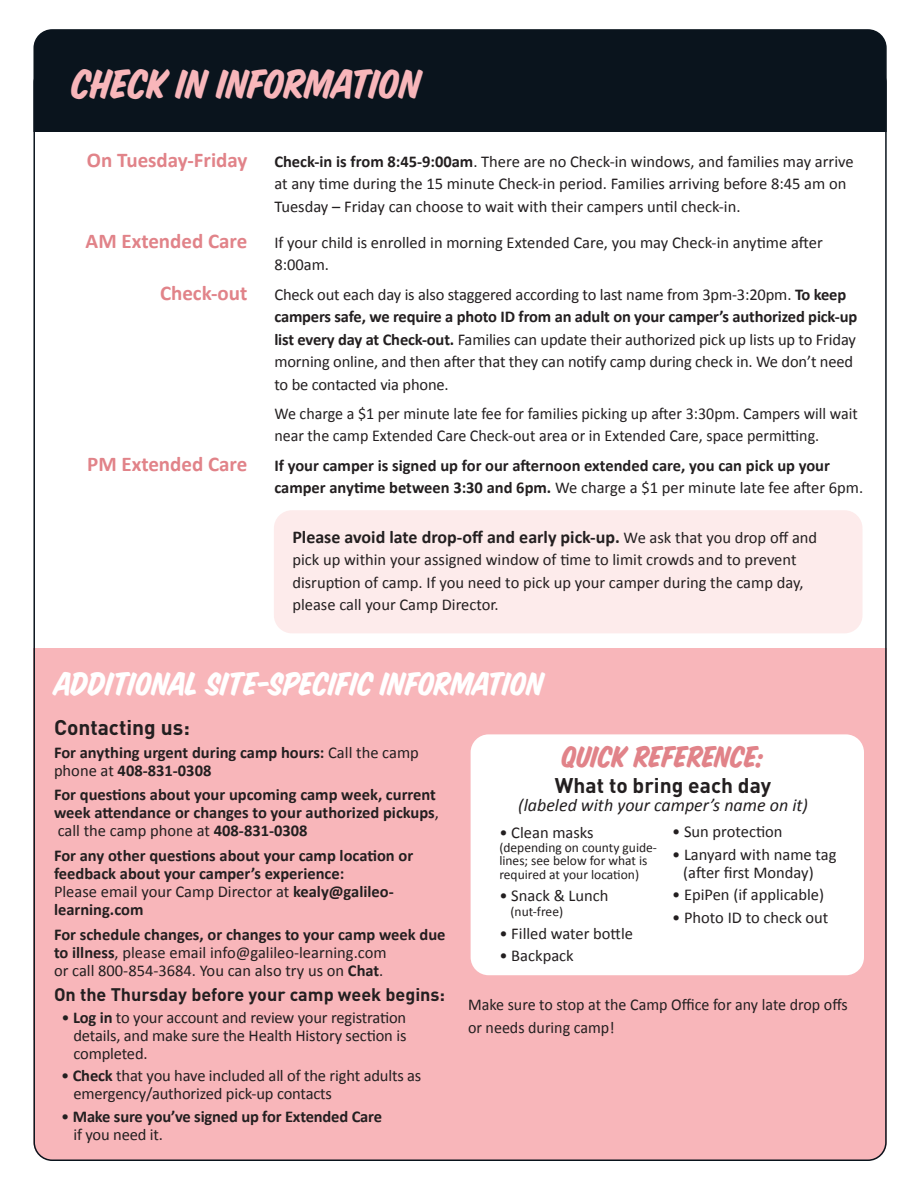
<style>
.page{position:relative;width:918px;height:1188px;background:#fff}
.page>*{position:absolute;margin:0;border:0;box-sizing:border-box;transform-origin:0 0}
.subhead_bold{font:45px "House Slant";letter-spacing:-.005em;color:#f8b6ba}
.subhead_bold-2{font:36px "House Slant";letter-spacing:-.01em;color:#fff}
.subhead_bold-3{font:33px "House Slant";letter-spacing:-.005em;color:#e18389}
.text{font:700 21px "Calibri";color:#e18389}
.subhead_bold-4{font:700 21px "DIN Pro";color:#231f20}
.text-2{font:700 21px "DIN Pro";color:#231f20}
.text-3{font:700 18px "Calibri";color:#231f20}
.text-4{font:700 18px "DIN Pro";color:#231f20}
.subhead_bold-5{font:italic 18px "Calibri";color:#231f20}
.text-5{font:16.5px/22.5px "Calibri";color:#231f20}
.text-6{font:700 16.5px/18px "Calibri";color:#231f20}
.text-7{font:13.5px/13.5px "Calibri";color:#231f20}
.s1{font-weight:700}
.s2{font-weight:400}
.s3{font-weight:400;font-size:16.5px}
</style>
<div class="page">
<div style="left:33px;top:834px;width:854px;height:326px;background:#f8b6ba;border-radius:18px"></div>
<div style="left:33px;top:648px;width:854px;height:392px;background:#f8b6ba"></div>
<div style="left:34px;top:30px;width:852px;height:125px;background:#0a141d;border-radius:18px"></div>
<div style="left:33px;top:29px;width:854px;height:127px;border:2px solid #0a141d;border-radius:18px"></div>
<div style="left:16px;top:132px;width:886px;height:158px;background:#fff"></div>
<div style="left:274px;top:510px;width:588px;height:123px;background:#fdebeb;border-radius:18px"></div>
<div style="left:471px;top:734px;width:393px;height:241px;background:#fff;border-radius:18px"></div>
<p class="subhead_bold" style="left:72px;top:56px;width:351px">CHECK IN INFORMATION</p>
<p class="text" style="left:87px;top:147px;width:162px">On Tuesday-Friday</p>
<p class="text-5" style="left:274px;top:150px;width:581px"><span class="s1">Check-in is from 8:45-9:00am</span>. There are no Check-in windows, and families may arrive at any time during the 15 minute Check-in period. Families arriving before 8:45 am on<br>Tuesday – Friday can choose to wait with their campers until check-in.</p>
<p class="text" style="left:86px;top:228px;width:163px">AM Extended Care</p>
<p class="text-5" style="left:274px;top:231px;width:550px">If your child is enrolled in morning Extended Care, you may Check-in anytime after<br>8:00am.</p>
<p class="text" style="left:160px;top:279px;width:89px">Check-out</p>
<p class="text-5" style="left:274px;top:283px;width:584px">Check out each day is also staggered according to last name from 3pm-3:20pm. <span class="s1">To keep campers safe, we require a photo ID from an adult on your camper’s authorized pick-up list every day at Check-out.</span> Families can update their authorized pick up lists up to Friday morning online, and then after that they can notify camp during check in. We don’t need to be contacted via phone.</p>
<p class="text-5" style="left:274px;top:402px;width:585px">We charge a $1 per minute late fee for families picking up after 3:30pm. Campers will wait near the camp Extended Care Check-out area or in Extended Care, space permitting.</p>
<p class="text" style="left:87px;top:450px;width:162px">PM Extended Care</p>
<p class="text-6" style="left:274px;top:454px;width:590px;line-height:22.5px">If your camper is signed up for our afternoon extended care, you can pick up your camper anytime between 3:30 and 6pm. <span class="s2">We charge a $1 per minute late fee after 6pm.</span></p>
<p class="text-3" style="left:292px;top:525px;width:526px">Please avoid late drop-off and early pick-up. <span class="s3">We ask that you drop off and</span></p>
<p class="text-5" style="left:292px;top:549px;width:513px">pick up within your assigned window of time to limit crowds and to prevent disruption of camp. If you need to pick up your camper during the camp day, please call your Camp Director.</p>
<p class="subhead_bold-2" style="left:54px;top:662px;width:491px">ADDITIONAL SITE-SPECIFIC INFORMATION</p>
<p class="text-2" style="left:54px;top:713px;width:137px">Contacting us:</p>
<p class="text-6" style="left:54px;top:743px;width:366px">For anything urgent during camp hours: <span class="s2">Call the camp phone at</span> 408-831-0308</p>
<p class="text-6" style="left:54px;top:786px;width:386px">For questions about your upcoming camp week, current week attendance or changes to your authorized pickups<span class="s2">, call the camp phone at</span> 408-831-0308</p>
<p class="text-6" style="left:54px;top:847px;width:361px">For any other questions about your camp location or feedback about your camper’s experience:<br><span class="s2">Please email your Camp Director at</span> kealy@galileo&shy;learning.com</p>
<p class="text-5" style="left:54px;top:925px;width:393px;line-height:18px"><span class="s1">For schedule changes, or changes to your camp week due to illness</span>, please email info@galileo-learning.com<br>or call 800-854-3684. You can also try us on <span class="s1">Chat</span>.</p>
<p class="text-4" style="left:54px;top:982px;width:393px">On the Thursday before your camp week begins:</p>
<p class="text-5" style="left:74px;top:1008px;width:334px;line-height:18px;text-align:justify;text-indent:-12px">• <span class="s1">Log in</span> to your account and review your registration details, and make sure the Health History section is completed.</p>
<p class="text-5" style="left:74px;top:1067px;width:349px;line-height:18px;text-indent:-12px">• <span class="s1">Check</span> that you have included all of the right adults as emergency/authorized pick-up contacts</p>
<p class="text-6" style="left:74px;top:1107px;width:310px;text-indent:-12px"><span class="s2">•</span> Make sure you’ve signed up for Extended Care <span class="s2">if you need it.</span></p>
<p class="subhead_bold-3" style="left:561px;top:737px;width:205px">QUICK REFERENCE:</p>
<p class="subhead_bold-4" style="left:555px;top:771px;width:218px">What to bring each day</p>
<p class="subhead_bold-5" style="left:518px;top:793px;width:291px">(labeled with your camper’s name on it)</p>
<p class="text-5" style="left:499px;top:821px;width:96px">• Clean masks</p>
<p class="text-7" style="left:499px;top:840px;width:159px">(depending on county guide&shy;lines; see below for what is required at your location)</p>
<p class="text-5" style="left:499px;top:884px;width:111px">• Snack &amp; Lunch</p>
<p class="text-7" style="left:511px;top:905px;width:54px">(nut-free)</p>
<p class="text-5" style="left:499px;top:922px;width:135px">• Filled water bottle</p>
<p class="text-5" style="left:499px;top:944px;width:76px">• Backpack</p>
<p class="text-5" style="left:672px;top:821px;width:112px">• Sun protection</p>
<p class="text-5" style="left:683px;top:845px;width:155px;line-height:18px;text-indent:-11px">• Lanyard with name tag (after first Monday)</p>
<p class="text-5" style="left:672px;top:884px;width:154px">• EpiPen (if applicable)</p>
<p class="text-5" style="left:672px;top:906px;width:158px">• Photo ID to check out</p>
<p class="text-5" style="left:468px;top:994px;width:381px">Make sure to stop at the Camp Office for any late drop offs or needs during camp!</p>
</div>
